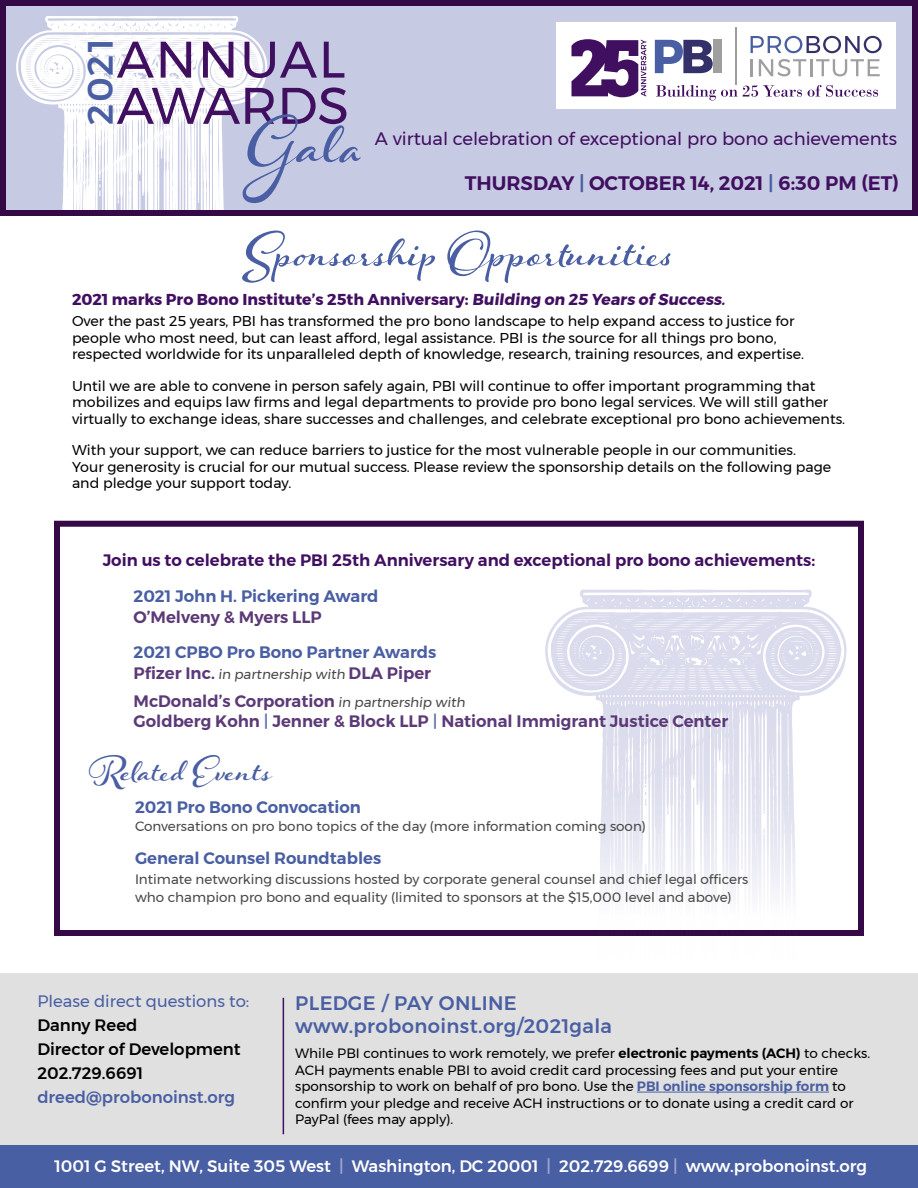
<style>
.page{position:relative;width:918px;height:1188px;background:#fff}
.page>*{position:absolute;margin:0;border:0;box-sizing:border-box;transform-origin:0 0}
.t1{font:700 90px "Hummingbird";color:#495ea3}
.t2{font:700 66px "Hummingbird";color:#495ea3}
.t3{font:51.3px "Montserrat";letter-spacing:.005em;color:#410f60}
.t4{font:700 48px "Hummingbird";letter-spacing:.005em;color:#495ea3}
.t5{font:500 35.25px "Montserrat";color:#495ea3}
._14_rule_below_blue{font:500 19.5px "Montserrat";letter-spacing:.02em;color:#495fa3}
.t6{font:600 19.5px "Montserrat";color:#410f60}
.t7{font:18px "Montserrat";color:#410f60}
.t8{font:600 16.5px/19.5px "Montserrat";color:#5c3977}
.t9{font:600 16.5px "Montserrat";color:#495ea3}
.t10{font:500 16.5px "Montserrat";color:#fff}
.t11{font:600 16.5px "Montserrat";color:#410f60}
.bullet_10_pt{font:500 16.5px "Montserrat";color:#000}
.bullet_10_pt-2{font:16.5px "Montserrat";color:#495fa3}
.bullet_10_pt-3{font:500 16.5px "Montserrat";color:#495fa3}
.t12{font:700 15.75px "Montserrat";color:#410f60}
.t13{font:14.25px/16.5px "Montserrat";color:#000}
.bullet_10_pt-4{font:13.5px/16.5px "Montserrat";color:#000}
.t14{font:13.5px/18px "Montserrat";color:#484848}
.s1{color:#495ea3}
.s2{font-size:14.25px}
.s3{font-weight:400;font-size:13.5px;color:#484848}
.s4{color:#6a78b3}
.s5{font-weight:600}
.s6{font-weight:600;color:#495fa3}
.s7{color:#a3a8d0}
</style>
<div class="page">
<div style="left:54px;top:521px;width:810px;height:415px;border:6px solid #340945"></div>
<svg style="left:545px;top:589px;width:302px;height:347px"></svg>
<svg style="left:660px;top:638px;width:4px;height:4px"></svg>
<svg style="left:732px;top:638px;width:6px;height:8px"></svg>
<div style="left:0;top:973px;width:918px;height:215px;background:#e0e0e0"></div>
<div style="left:0;top:1145px;width:918px;height:43px;background:#495fa3"></div>
<hr style="left:283px;top:998px;width:1px;height:136px;background:#410f60">
<hr style="left:637px;top:1092px;width:192px;height:1px;background:#495fa3">
<div style="left:0;top:0;width:918px;height:214px;background:#c7cae3"></div>
<svg style="left:16px;top:16px;width:251px;height:193px"></svg>
<svg style="left:172px;top:57px;width:5px;height:6px"></svg>
<div style="left:556px;top:22px;width:340px;height:87px;background:#fff"></div>
<svg style="left:656px;top:85px;width:222px;height:15px"></svg>
<svg style="left:655px;top:40px;width:58px;height:33px"></svg>
<div style="left:713px;top:40px;width:9px;height:33px;background:#9f9f9f"></div>
<svg style="left:751px;top:36px;width:131px;height:17px"></svg>
<svg style="left:751px;top:59px;width:2px;height:17px"></svg>
<svg style="left:759px;top:59px;width:121px;height:17px"></svg>
<hr style="left:735px;top:27px;width:2px;height:58px;background:#9f9f9f">
<svg style="left:571px;top:39px;width:75px;height:58px"></svg>
<div style="left:0;top:0;width:918px;height:216px;border:6px solid #340945"></div>
<p class="t3" style="left:117px;top:20px;width:230px">ANNUAL</p>
<p class="t3" style="left:117px;top:66px;width:234px">AWARDS</p>
<p class="t5" style="left:73px;top:125px;width:87px;rotate:-90deg">2021</p>
<p class="t1" style="left:246px;top:78px;width:116px">Gala</p>
<p class="t7" style="left:375px;top:125px;width:524px">A virtual celebration of exceptional pro bono achievements</p>
<p class="t6" style="left:465px;top:167px;width:436px">THURSDAY <span class="s1">|</span> OCTOBER 14, 2021 <span class="s1">|</span> 6:30 PM (ET)</p>
<p class="t2" style="left:246px;top:204px;width:427px">Sponsorship Opportunities</p>
<p class="t12" style="left:72px;top:287px;width:657px">2021 marks Pro Bono Institute’s 25th Anniversary: Building on 25 Years of Success<span class="s2">.</span></p>
<p class="t13" style="left:72px;top:313px;width:734px">Over the past 25 years, PBI has transformed the pro bono landscape to help expand access to justice for people who most need, but can least afford, legal assistance. PBI is the source for all things pro bono, respected worldwide for its unparalleled depth of knowledge, research, training resources, and expertise.</p>
<p class="t13" style="left:72px;top:377px;width:775px">Until we are able to convene in person safely again, PBI will continue to offer important programming that mobilizes and equips law firms and legal departments to provide pro bono legal services. We will still gather virtually to exchange ideas, share successes and challenges, and celebrate exceptional pro bono achievements.</p>
<p class="t13" style="left:72px;top:442px;width:761px">With your support, we can reduce barriers to justice for the most vulnerable people in our communities.<br>Your generosity is crucial for our mutual success. Please review the sponsorship details on the following page and pledge your support today.</p>
<p class="t11" style="left:103px;top:547px;width:714px">Join us to celebrate the PBI 25th Anniversary and exceptional pro bono achievements:</p>
<p class="t9" style="left:134px;top:584px;width:247px">2021 John H. Pickering Award</p>
<p class="t8" style="left:134px;top:608px;width:190px">O’Melveny &amp; Myers LLP</p>
<p class="t9" style="left:134px;top:639px;width:304px">2021 CPBO Pro Bono Partner Awards</p>
<p class="t8" style="left:134px;top:663px;width:299px">Pfizer Inc. <span class="s3">in partnership with</span> DLA Piper</p>
<p class="t8" style="left:134px;top:692px;width:596px">McDonald’s Corporation <span class="s3">in partnership with<br></span>Goldberg Kohn <span class="s4">|</span> Jenner &amp; Block LLP <span class="s4">|</span> National Immigrant Justice Center</p>
<p class="t4" style="left:89px;top:735px;width:181px">Related Events</p>
<p class="t9" style="left:135px;top:794px;width:227px">2021 Pro Bono Convocation</p>
<p class="t14" style="left:135px;top:817px;width:513px">Conversations on pro bono topics of the day (more information coming soon)</p>
<p class="t9" style="left:135px;top:845px;width:248px">General Counsel Roundtables</p>
<p class="t14" style="left:135px;top:870px;width:615px">Intimate networking discussions hosted by corporate general counsel and chief legal officers who champion pro bono and equality (limited to sponsors at the $15,000 level and above)</p>
<p class="bullet_10_pt-2" style="left:37px;top:989px;width:213px">Please direct questions to:</p>
<p class="bullet_10_pt" style="left:37px;top:1012px;width:101px">Danny Reed</p>
<p class="bullet_10_pt" style="left:37px;top:1036px;width:205px">Director of Development</p>
<p class="bullet_10_pt" style="left:37px;top:1060px;width:107px">202.729.6691</p>
<p class="bullet_10_pt-3" style="left:37px;top:1084px;width:199px">dreed@probonoinst.org</p>
<p class="_14_rule_below_blue" style="left:295px;top:988px;width:223px">PLEDGE / PAY ONLINE</p>
<p class="_14_rule_below_blue" style="left:295px;top:1010px;width:318px">www.probonoinst.org/2021gala</p>
<p class="bullet_10_pt-4" style="left:295px;top:1045px;width:577px">While PBI continues to work remotely, we prefer <span class="s5">electronic payments (ACH)</span> to checks.<br>ACH payments enable PBI to avoid credit card processing fees and put your entire sponsorship to work on behalf of pro bono. Use the <span class="s6">PBI online sponsorship form</span> to confirm your pledge and receive ACH instructions or to donate using a credit card or PayPal (fees may apply).</p>
<p class="t10" style="left:55px;top:1153px;width:814px">1001 G Street, NW, Suite 305 West <span class="s7">|</span> Washington, DC 20001 <span class="s7">|</span> 202.729.6699 <span class="s7">|</span> www.probonoinst.org</p>
</div>
